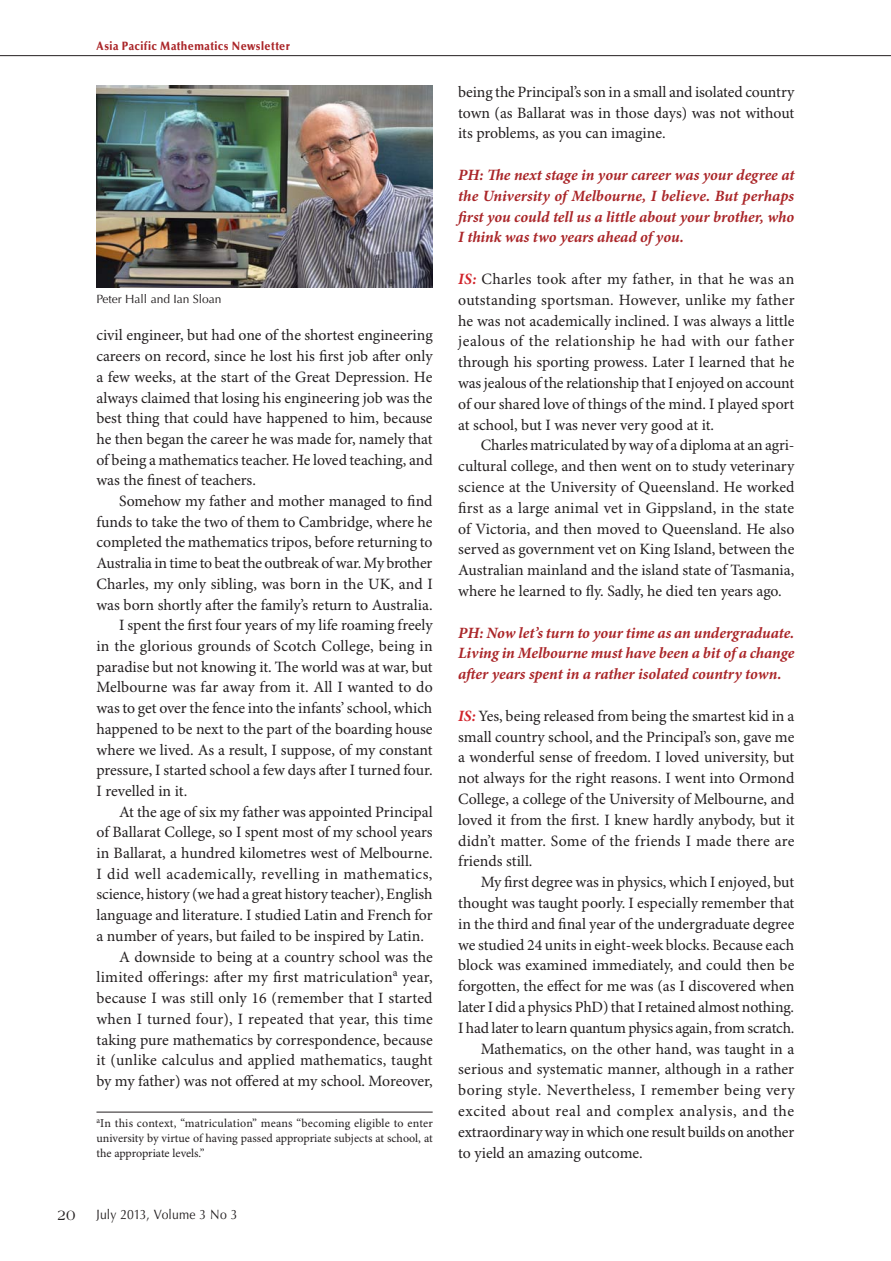
<style>
.page{position:relative;width:891px;height:1261px;background:#fff}
.page>*{position:absolute;margin:0;border:0;box-sizing:border-box;transform-origin:0 0}
.t1{font:15.75px/20.9px "Minion Pro";color:#231f20;text-align:justify}
.t2{font:italic 700 15.75px/20.9px "Minion Pro";letter-spacing:-.005em;color:#aa2629;text-align:justify}
.t3{font:15.75px "Minion Pro";letter-spacing:.03em;color:#231f20}
.t4{font:15.75px "Minion Pro";letter-spacing:.025em;color:#231f20}
.t5{font:15.75px "Minion Pro";letter-spacing:.035em;color:#231f20}
.t6{font:15px "Americana Std";color:#231f20;scale:.9 1}
.t7{font:13.5px "Optima LT Std";letter-spacing:.01em;color:#231f20;scale:.9 1}
.t8{font:12px/15px "Minion Pro";letter-spacing:-.005em;color:#231f20;text-align:justify}
.t9{font:900 12px "Optima LT Std";letter-spacing:.04em;color:#aa2629;scale:.9 1}
.t10{font:12px "Optima LT Std";color:#231f20}
.s1{font-weight:700;font-style:italic;color:#d1232a}
</style>
<div class="page">
<hr style="left:96px;top:1111px;width:336px;height:1px;background:#231f20">
<img style="left:97px;top:85px;width:335px;height:203px">
<hr style="left:0;top:55px;width:890px;height:1px;background:#231f20">
<p class="t9" style="left:96px;top:39px;width:216px">Asia Pacific Mathematics Newsletter</p>
<p class="t10" style="left:96px;top:292px;width:126px">Peter Hall and Ian Sloan</p>
<p class="t1" style="left:96px;top:325px;width:337px">civil engineer, but had one of the shortest engineering careers on record, since he lost his first job after only a few weeks, at the start of the Great Depression. He always claimed that losing his engineering job was the best thing that could have happened to him, because he then began the career he was made for, namely that of being a mathematics teacher. He loved teaching, and was the finest of teachers.</p>
<p class="t1" style="left:119px;top:491px;width:315px">Somehow my father and mother managed to find</p>
<p class="t1" style="left:96px;top:512px;width:337px">funds to take the two of them to Cambridge, where he</p>
<p class="t1" style="left:96px;top:532px;width:337px">completed the mathematics tripos, before returning to</p>
<p class="t1" style="left:96px;top:553px;width:337px">Australia in time to beat the outbreak of war. My brother</p>
<p class="t1" style="left:96px;top:574px;width:338px">Charles, my only sibling, was born in the UK, and I</p>
<p class="t1" style="left:96px;top:594px;width:337px">was born shortly after the family’s return to Australia.</p>
<p class="t1" style="left:119px;top:615px;width:315px">I spent the first four years of my life roaming freely</p>
<p class="t1" style="left:96px;top:636px;width:337px">in the glorious grounds of Scotch College, being in</p>
<p class="t1" style="left:96px;top:657px;width:337px">paradise but not knowing it. The world was at war, but</p>
<p class="t1" style="left:96px;top:677px;width:338px">Melbourne was far away from it. All I wanted to do</p>
<p class="t1" style="left:96px;top:698px;width:337px">was to get over the fence into the infants’ school, which</p>
<p class="t1" style="left:96px;top:719px;width:337px">happened to be next to the part of the boarding house</p>
<p class="t1" style="left:96px;top:739px;width:337px">where we lived. As a result, I suppose, of my constant</p>
<p class="t1" style="left:96px;top:760px;width:337px">pressure, I started school a few days after I turned four.</p>
<p class="t1" style="left:96px;top:781px;width:92px">I revelled in it.</p>
<p class="t1" style="left:119px;top:801px;width:315px">At the age of six my father was appointed Principal</p>
<p class="t1" style="left:96px;top:822px;width:337px">of Ballarat College, so I spent most of my school years</p>
<p class="t1" style="left:96px;top:843px;width:337px">in Ballarat, a hundred kilometres west of Melbourne.</p>
<p class="t3" style="left:96px;top:864px;width:337px">I did well academically, revelling in mathematics,</p>
<p class="t1" style="left:96px;top:884px;width:337px">science, history (we had a great history teacher), English</p>
<p class="t1" style="left:96px;top:905px;width:337px">language and literature. I studied Latin and French for</p>
<p class="t1" style="left:96px;top:926px;width:329px">a number of years, but failed to be inspired by Latin.</p>
<p class="t1" style="left:119px;top:946px;width:315px">A downside to being at a country school was the</p>
<p class="t1" style="left:96px;top:967px;width:337px">limited offerings: after my first matriculation<sup>a</sup> year,</p>
<p class="t1" style="left:96px;top:988px;width:337px">because I was still only 16 (remember that I started</p>
<p class="t1" style="left:96px;top:1008px;width:338px">when I turned four), I repeated that year, this time</p>
<p class="t1" style="left:96px;top:1029px;width:337px">taking pure mathematics by correspondence, because</p>
<p class="t1" style="left:96px;top:1050px;width:337px">it (unlike calculus and applied mathematics, taught</p>
<p class="t1" style="left:96px;top:1071px;width:337px">by my father) was not offered at my school. Moreover,</p>
<p class="t8" style="left:96px;top:1116px;width:338px"><sup>a</sup>In this context, “matriculation” means “becoming eligible to enter university by virtue of having passed appropriate subjects at school, at the appropriate levels.”</p>
<p class="t6" style="left:57px;top:1206px;width:21px">20</p>
<p class="t7" style="left:96px;top:1206px;width:158px">July 2013, Volume 3 No 3</p>
<p class="t1" style="left:458px;top:82px;width:337px">being the Principal’s son in a small and isolated country town (as Ballarat was in those days) was not without its problems, as you can imagine.</p>
<p class="t2" style="left:458px;top:165px;width:337px">PH: The next stage in your career was your degree at the University of Melbourne, I believe. But perhaps first you could tell us a little about your brother, who I think was two years ahead of you.</p>
<p class="t1" style="left:458px;top:269px;width:338px"><span class="s1">IS:</span> Charles took after my father, in that he was an outstanding sportsman. However, unlike my father he was not academically inclined. I was always a little jealous of the relationship he had with our father through his sporting prowess. Later I learned that he was jealous of the relationship that I enjoyed on account of our shared love of things of the mind. I played sport at school, but I was never very good at it.</p>
<p class="t1" style="left:458px;top:435px;width:338px;text-indent:22px">Charles matriculated by way of a diploma at an agri&shy;cultural college, and then went on to study veterinary science at the University of Queensland. He worked first as a large animal vet in Gippsland, in the state of Victoria, and then moved to Queensland. He also served as government vet on King Island, between the Australian mainland and the island state of Tasmania, where he learned to fly. Sadly, he died ten years ago.</p>
<p class="t2" style="left:458px;top:622px;width:337px">PH: Now let’s turn to your time as an undergraduate.<br>Living in Melbourne must have been a bit of a change after years spent in a rather isolated country town.</p>
<p class="t1" style="left:458px;top:706px;width:338px"><span class="s1">IS:</span> Yes, being released from being the smartest kid in a small country school, and the Principal’s son, gave me a wonderful sense of freedom. I loved university, but not always for the right reasons. I went into Ormond College, a college of the University of Melbourne, and loved it from the first. I knew hardly anybody, but it didn’t matter. Some of the friends I made there are friends still.</p>
<p class="t1" style="left:480px;top:872px;width:315px">My first degree was in physics, which I enjoyed, but</p>
<p class="t1" style="left:458px;top:893px;width:337px">thought was taught poorly. I especially remember that</p>
<p class="t1" style="left:458px;top:913px;width:337px">in the third and final year of the undergraduate degree</p>
<p class="t1" style="left:458px;top:934px;width:337px">we studied 24 units in eight-week blocks. Because each</p>
<p class="t1" style="left:458px;top:955px;width:337px">block was examined immediately, and could then be</p>
<p class="t1" style="left:458px;top:976px;width:337px">forgotten, the effect for me was (as I discovered when</p>
<p class="t1" style="left:458px;top:997px;width:337px">later I did a physics PhD) that I retained almost nothing.</p>
<p class="t1" style="left:458px;top:1017px;width:338px">I had later to learn quantum physics again, from scratch.</p>
<p class="t1" style="left:480px;top:1038px;width:315px">Mathematics, on the other hand, was taught in a</p>
<p class="t1" style="left:458px;top:1059px;width:337px">serious and systematic manner, although in a rather</p>
<p class="t4" style="left:458px;top:1080px;width:338px">boring style. Nevertheless, I remember being very</p>
<p class="t5" style="left:458px;top:1101px;width:337px">excited about real and complex analysis, and the</p>
<p class="t1" style="left:458px;top:1121px;width:337px">extraordinary way in which one result builds on another</p>
<p class="t1" style="left:458px;top:1142px;width:186px">to yield an amazing outcome.</p>
</div>
